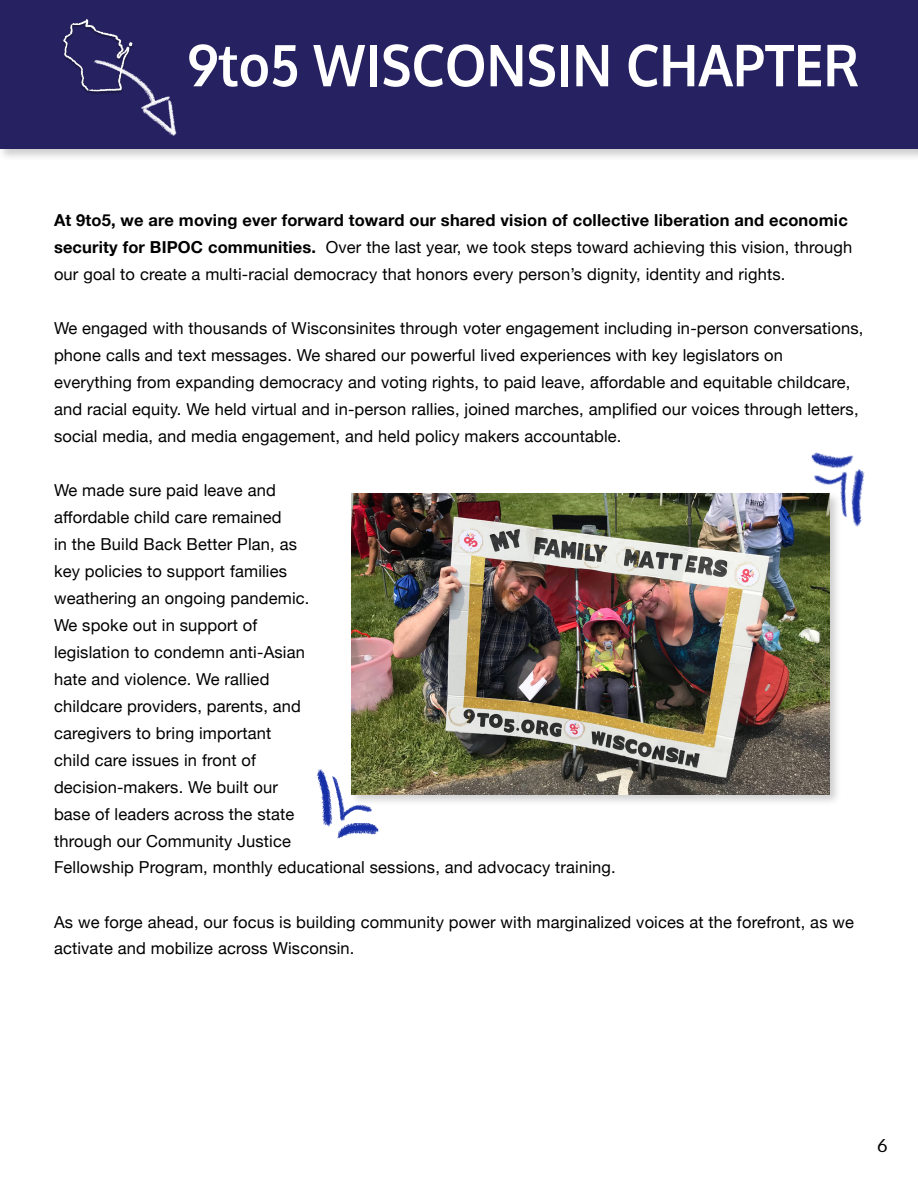
<style>
.page{position:relative;width:918px;height:1188px;background:#fff}
.page>*{position:absolute;margin:0;border:0;box-sizing:border-box;transform-origin:0 0}
.t1{font:700 57.75px "Oxygen";color:#fff;scale:.91 1}
.t2{font:18px "Oxygen";color:#000}
.t3{font:16.5px/27px "Helvetica Neue";letter-spacing:.01em;color:#000}
.s1{font-weight:700}
</style>
<div class="page">
<div style="left:348px;top:491px;width:493px;height:315px;background:#000;opacity:.2"></div>
<img style="left:352px;top:493px;width:477px;height:301px">
<img style="left:316px;top:756px;width:71px;height:83px">
<img style="left:787px;top:452px;width:78px;height:89px">
<div style="left:0;top:0;width:918px;height:161px;background:#000;opacity:.2"></div>
<div style="left:0;top:0;width:918px;height:149px;background:#262262"></div>
<img style="left:63px;top:19px;width:58px;height:48px">
<img style="left:76px;top:40px;width:101px;height:96px">
<hr style="left:915px;top:0;width:3px;height:161px;background:#000;opacity:.2">
<hr style="left:917px;top:0;width:1px;height:149px;background:#fda10b">
<h1 class="t1" style="left:187px;top:29px;width:740px">9to5 WISCONSIN CHAPTER</h1>
<p class="t3" style="left:54px;top:207px;width:800px"><span class="s1">At 9to5, we are moving ever forward toward our shared vision of collective liberation and economic security for BIPOC communities.</span> Over the last year, we took steps toward achieving this vision, through our goal to create a multi-racial democracy that honors every person’s dignity, identity and rights.</p>
<p class="t3" style="left:54px;top:315px;width:811px">We engaged with thousands of Wisconsinites through voter engagement including in-person conversations, phone calls and text messages. We shared our powerful lived experiences with key legislators on everything from expanding democracy and voting rights, to paid leave, affordable and equitable childcare, and racial equity. We held virtual and in-person rallies, joined marches, amplified our voices through letters, social media, and media engagement, and held policy makers accountable.</p>
<p class="t3" style="left:54px;top:477px;width:563px">We made sure paid leave and<br>affordable child care remained<br>in the Build Back Better Plan, as<br>key policies to support families<br>weathering an ongoing pandemic.<br>We spoke out in support of<br>legislation to condemn anti-Asian<br>hate and violence. We rallied<br>childcare providers, parents, and<br>caregivers to bring important<br>child care issues in front of<br>decision-makers. We built our<br>base of leaders across the state<br>through our Community Justice<br>Fellowship Program, monthly educational sessions, and advocacy training.</p>
<p class="t3" style="left:54px;top:909px;width:802px">As we forge ahead, our focus is building community power with marginalized voices at the forefront, as we activate and mobilize across Wisconsin.</p>
<p class="t2" style="left:877px;top:1134px;width:12px">6</p>
</div>
